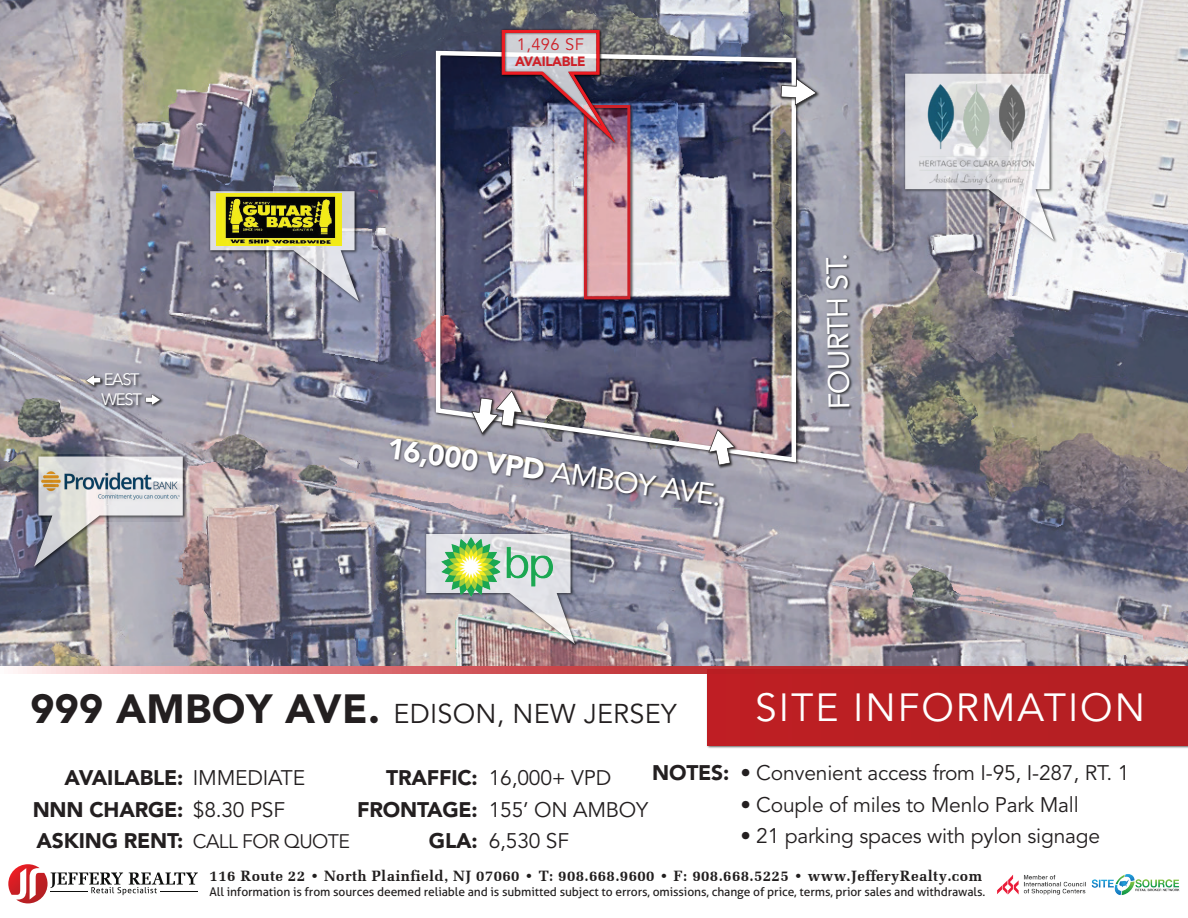
<style>
.page{position:relative;width:1188px;height:918px;background:#fff}
.page>*{position:absolute;margin:0;border:0;box-sizing:border-box;transform-origin:0 0}
.t1{font:39px "Avenir LT Std";letter-spacing:.05em;color:#fff}
.t2{font:900 29.25px "Avenir LT Std";color:#fff}
.t3{font:29.25px "Avenir LT Std";color:#fff}
.t4{font:27px "Avenir LT Std";letter-spacing:.01em;color:#231f20}
.t5{font:21px/31.5px "Avenir LT Std";letter-spacing:-.01em;color:#231f20}
.t6{font:900 21px/31.5px "Avenir LT Std";letter-spacing:-.01em;color:#231f20;text-align:right}
.t7{font:19.5px "Avenir LT Std";letter-spacing:-.03em;color:#231f20}
.t8{font:16.5px/19.8px "Avenir LT Std";letter-spacing:-.075em;color:#fff}
.t9{font:16.5px "Avenir LT Std";color:#ce2028}
.t10{font:700 15px "Melior";letter-spacing:.025em;color:#211e1e}
.t11{font:900 13.35px "Avenir LT Std";letter-spacing:-.025em;color:#ce2028}
.t12{font:12px "Aller";letter-spacing:-.01em;color:#211e1e}
.s1{font-weight:400}
.s2{font-weight:900;font-size:40.5px}
.s3{font-weight:900}
</style>
<div class="page">
<img style="left:0;top:0;width:1188px;height:666px">
<img style="left:705px;top:673px;width:483px;height:75px">
<div style="left:708px;top:670px;width:480px;height:75px;background:#b81f23"></div>
<svg style="left:18px;top:666px;width:1170px;height:7px"></svg>
<img style="left:997px;top:874px;width:183px;height:21px">
<svg style="left:8px;top:864px;width:190px;height:39px"></svg>
<hr style="left:50px;top:891px;width:38px;height:1px;background:#0e0f0e">
<hr style="left:161px;top:891px;width:37px;height:1px;background:#0e0f0e">
<img style="left:153px;top:392px;width:12px;height:18px">
<svg style="left:153px;top:394px;width:8px;height:11px"></svg>
<img style="left:83px;top:372px;width:10px;height:19px">
<svg style="left:85px;top:375px;width:8px;height:11px"></svg>
<img style="left:93px;top:369px;width:60px;height:51px">
<img style="left:903px;top:71px;width:155px;height:174px">
<svg style="left:905px;top:74px;width:149px;height:166px"></svg>
<img style="left:424px;top:532px;width:155px;height:116px">
<img style="left:426px;top:534px;width:149px;height:110px">
<img style="left:208px;top:189px;width:155px;height:117px">
<svg style="left:210px;top:191px;width:149px;height:110px"></svg>
<img style="left:32px;top:454px;width:155px;height:117px">
<svg style="left:34px;top:457px;width:149px;height:110px"></svg>
<img style="left:383px;top:432px;width:344px;height:86px">
<img style="left:820px;top:252px;width:42px;height:162px">
<img style="left:434px;top:48px;width:364px;height:417px">
<img style="left:493px;top:388px;width:34px;height:43px">
<img style="left:469px;top:395px;width:34px;height:43px">
<svg style="left:471px;top:390px;width:52px;height:44px"></svg>
<img style="left:706px;top:427px;width:34px;height:43px">
<svg style="left:708px;top:429px;width:27px;height:36px"></svg>
<img style="left:778px;top:76px;width:43px;height:34px">
<svg style="left:781px;top:78px;width:36px;height:28px"></svg>
<img style="left:582px;top:103px;width:53px;height:201px">
<div style="left:584px;top:105px;width:46px;height:194px;border:3px solid #ce2028"></div>
<img style="left:500px;top:28px;width:120px;height:120px">
<img style="left:216px;top:194px;width:125px;height:51px">
<img style="left:442px;top:537px;width:110px;height:59px">
<img style="left:42px;top:449px;width:138px;height:73px">
<img style="left:913px;top:81px;width:129px;height:104px">
<p class="t8" style="left:102px;top:370px;width:42px">EAST<br>WEST</p>
<p class="t9" style="left:517px;top:35px;width:69px">1,496 SF</p>
<p class="t11" style="left:515px;top:54px;width:72px">AVAILABLE</p>
<h2 class="t2" style="left:390px;top:431px;width:339px;rotate:8deg">16,000 VPD <span class="s1">AMBOY AVE.</span></h2>
<h2 class="t3" style="left:822px;top:410px;width:158px;rotate:-91deg">FOURTH ST.</h2>
<h1 class="t1" style="left:755px;top:685px;width:391px">SITE INFORMATION</h1>
<p class="t4" style="left:30px;top:699px;width:648px"><span class="s2">999 AMBOY AVE.</span> EDISON, NEW JERSEY</p>
<p class="t5" style="left:652px;top:758px;width:479px"><span class="s3">NOTES:</span> • Convenient access from I-95, I-287, RT. 1</p>
<p class="t5" style="left:740px;top:789px;width:340px">• Couple of miles to Menlo Park Mall</p>
<p class="t5" style="left:740px;top:821px;width:361px">• 21 parking spaces with pylon signage</p>
<p class="t6" style="left:357px;top:762px;width:122px">TRAFFIC:<br>FRONTAGE:<br>GLA:</p>
<p class="t5" style="left:489px;top:763px;width:161px">16,000+ VPD<br>155’ ON AMBOY<br>6,530 SF</p>
<p class="t6" style="left:33px;top:762px;width:152px;text-align:justify;text-indent:32px">AVAILABLE:<br>NNN CHARGE:<br>ASKING RENT:</p>
<p class="t5" style="left:193px;top:763px;width:114px">IMMEDIATE $8.30 PSF</p>
<p class="t7" style="left:193px;top:830px;width:159px">CALL FOR QUOTE</p>
<p class="t10" style="left:210px;top:867px;width:774px">116 Route 22 • North Plainfield, NJ 07060 • T: 908.668.9600 • F: 908.668.5225 • www.JefferyRealty.com</p>
<p class="t12" style="left:210px;top:884px;width:777px">All information is from sources deemed reliable and is submitted subject to errors, omissions, change of price, terms, prior sales and withdrawals.</p>
</div>
